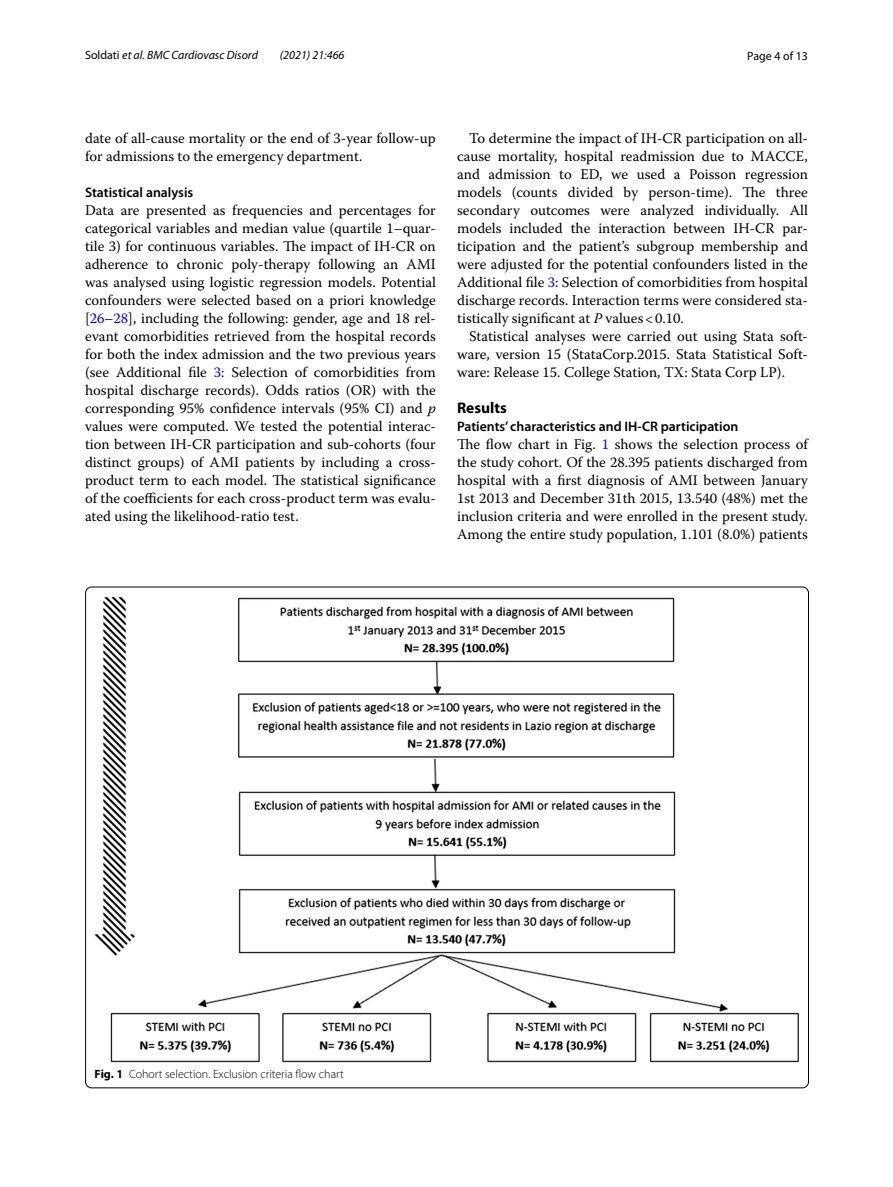
<style>
.page{position:relative;width:893px;height:1187px;background:#fff}
.page>*{position:absolute;margin:0;border:0;box-sizing:border-box;transform-origin:0 0}
.t1{font:700 15.45px "Myriad Pro";color:#000}
.t2{font:14.7px/18px "Warnock Pro";color:#000;text-align:justify}
.t3{font:600 13.8px "Myriad Pro";color:#000}
.t4{font:300 12px "Myriad Pro";color:#000}
.t5{font:italic 12px "Myriad Pro";color:#000}
.t6{font:12px "Myriad Pro";color:#000}
.s1{font-style:normal}
.s2{color:#00f}
.s3{font-style:italic}
.s4{font-weight:700}
</style>
<div class="page">
<img style="left:94px;top:596px;width:705px;height:466px">
<p class="t5" style="left:85px;top:48px;width:174px"><span class="s1">Soldati</span> et al. BMC Cardiovasc Disord</p>
<p class="t5" style="left:280px;top:48px;width:66px">(2021) 21:466</p>
<p class="t6" style="left:747px;top:48px;width:62px">Page 4 of 13</p>
<p class="t2" style="left:85px;top:128px;width:352px">date of all-cause mortality or the end of 3-year follow-up for admissions to the emergency department.</p>
<p class="t3" style="left:85px;top:183px;width:110px">Statistical analysis</p>
<p class="t2" style="left:85px;top:200px;width:352px">Data are presented as frequencies and percentages for categorical variables and median value (quartile 1–quar&shy;tile 3) for continuous variables. The impact of IH-CR on adherence to chronic poly-therapy following an AMI was analysed using logistic regression models. Potential confounders were selected based on a priori knowledge [<span class="s2">26</span>–<span class="s2">28</span>], including the following: gender, age and 18 rel&shy;evant comorbidities retrieved from the hospital records for both the index admission and the two previous years (see Additional file <span class="s2">3</span>: Selection of comorbidities from hospital discharge records). Odds ratios (OR) with the corresponding 95% confidence intervals (95% CI) and <span class="s3">p </span>values were computed. We tested the potential interac&shy;tion between IH-CR participation and sub-cohorts (four distinct groups) of AMI patients by including a cross&shy;product term to each model. The statistical significance of the coefficients for each cross-product term was evalu&shy;ated using the likelihood-ratio test.</p>
<p class="t2" style="left:457px;top:128px;width:352px;text-indent:12px">To determine the impact of IH-CR participation on all&shy;cause mortality, hospital readmission due to MACCE, and admission to ED, we used a Poisson regression models (counts divided by person-time). The three secondary outcomes were analyzed individually. All models included the interaction between IH-CR par&shy;ticipation and the patient’s subgroup membership and were adjusted for the potential confounders listed in the Additional file <span class="s2">3</span>: Selection of comorbidities from hospital discharge records. Interaction terms were considered sta&shy;tistically significant at <span class="s3">P</span> values&lt;0.10.</p>
<p class="t2" style="left:457px;top:326px;width:352px;text-indent:12px">Statistical analyses were carried out using Stata soft&shy;ware, version 15 (StataCorp.2015. Stata Statistical Soft&shy;ware: Release 15. College Station, TX: Stata Corp LP).</p>
<p class="t1" style="left:457px;top:397px;width:51px">Results</p>
<p class="t3" style="left:457px;top:417px;width:283px">Patients’ characteristics and IH‑CR participation</p>
<p class="t2" style="left:457px;top:434px;width:352px">The flow chart in Fig. <span class="s2">1</span> shows the selection process of the study cohort. Of the 28.395 patients discharged from hospital with a first diagnosis of AMI between January 1st 2013 and December 31th 2015, 13.540 (48%) met the inclusion criteria and were enrolled in the present study.<br>Among the entire study population, 1.101 (8.0%) patients</p>
<p class="t4" style="left:95px;top:1066px;width:251px"><span class="s4">Fig. 1</span> Cohort selection. Exclusion criteria flow chart</p>
</div>
